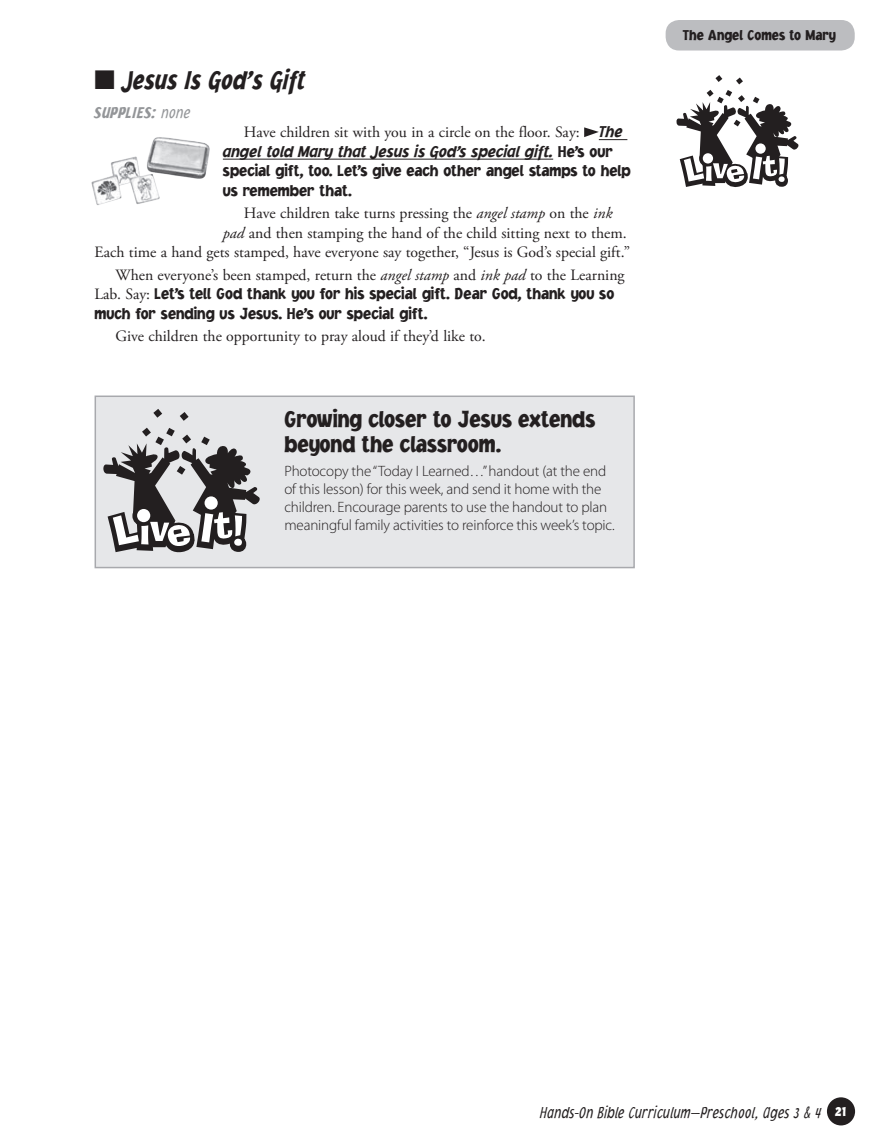
<style>
.page{position:relative;width:878px;height:1148px;background:#fff}
.page>*{position:absolute;margin:0;border:0;box-sizing:border-box;transform-origin:0 0}
.t1{font:italic 900 27px "Jacoby Cond ICG";letter-spacing:-.005em;color:#231f20;scale:.9 1}
.t2{font:900 24px/25.5px "Jacoby Cond ICG";color:#231f20}
.t3{font:900 16.5px/19.5px "Jacoby ICG";color:#231f20;scale:.9 1}
.t4{font:italic 300 16.5px "Jacoby Cond ICG";color:#231f20;scale:.9 1}
.t5{font:italic 900 16.5px "Jacoby Cond ICG";letter-spacing:.03em;color:#939598;scale:.95 1}
.t6{font:15.75px "Adobe Garamond Pro";color:#231f20}
.t7{font:300 15px/18px "Myriad Pro";letter-spacing:-.01em;color:#231f20}
.t8{font:900 15px "Jacoby Cond ICG";color:#231f20}
.s1{font-weight:300}
.s2{font-family:"Jacoby ICG";font-weight:900;font-style:italic;font-size:16.5px}
.s3{font-style:italic}
.s4{font-family:"Adobe Garamond Pro";font-weight:400;font-size:15.75px}
.s5{font-weight:900;font-style:normal;font-size:15px;color:#fff}
</style>
<div class="page">
<div style="left:826px;top:1097px;width:29px;height:28px;background:#231f20;border-radius:50%"></div>
<div style="left:665px;top:20px;width:189px;height:30px;background:#bcbdc0;border-radius:14px"></div>
<hr style="left:223px;top:159px;width:330px;height:1px;background:#231f20">
<svg style="left:584px;top:127px;width:43px;height:13px"></svg>
<svg style="left:676px;top:75px;width:123px;height:112px"></svg>
<div style="left:755px;top:143px;width:10px;height:11px;background:#fff;border-radius:50%"></div>
<div style="left:702px;top:153px;width:11px;height:10px;background:#fff;border-radius:50%"></div>
<img style="left:91px;top:137px;width:132px;height:68px">
<div style="left:95px;top:396px;width:539px;height:171px;background:#e6e7e9"></div>
<div style="left:94px;top:395px;width:540px;height:173px;border:2px solid #a8a9ad"></div>
<svg style="left:153px;top:409px;width:9px;height:9px"></svg>
<svg style="left:180px;top:412px;width:8px;height:9px"></svg>
<svg style="left:103px;top:427px;width:157px;height:126px"></svg>
<div style="left:204px;top:496px;width:14px;height:13px;background:#fff;border-radius:50%"></div>
<div style="left:137px;top:509px;width:13px;height:13px;background:#fff;border-radius:50%"></div>
<h1 class="t1" style="left:94px;top:64px;width:235px">■ Jesus Is God’s Gift</h1>
<p class="t5" style="left:95px;top:102px;width:102px">SUPPLIES: <span class="s1">none</span></p>
<p class="t6" style="left:244px;top:123px;width:380px">Have children sit with you in a circle on the floor. Say: <span class="s2">The</span></p>
<p class="t3" style="left:223px;top:141px;width:454px"><span class="s3">angel told Mary that Jesus is God’s special gift.</span> He’s our special gift, too. Let’s give each other angel stamps to help us remember that.</p>
<p class="t6" style="left:244px;top:204px;width:370px">Have children take turns pressing the <span class="s3">angel stamp</span> on the <span class="s3">ink</span></p>
<p class="t6" style="left:223px;top:223px;width:405px"><span class="s3">pad</span> and then stamping the hand of the child sitting next to them.</p>
<p class="t6" style="left:95px;top:243px;width:537px">Each time a hand gets stamped, have everyone say together, “Jesus is God’s special gift.”</p>
<p class="t6" style="left:115px;top:265px;width:510px">When everyone’s been stamped, return the <span class="s3">angel stamp</span> and <span class="s3">ink pad</span> to the Learning</p>
<p class="t3" style="left:94px;top:284px;width:579px"><span class="s4">Lab. Say:</span> Let’s tell God thank you for his special gift. Dear God, thank you so much for sending us Jesus. He’s our special gift.</p>
<p class="t6" style="left:116px;top:327px;width:371px">Give children the opportunity to pray aloud if they’d like to.</p>
<h2 class="t2" style="left:284px;top:405px;width:312px">Growing closer to Jesus extends beyond the classroom.</h2>
<p class="t7" style="left:284px;top:462px;width:332px">Photocopy the “Today I Learned…” handout (at the end of this lesson) for this week, and send it home with the children. Encourage parents to use the handout to plan meaningful family activities to reinforce this week’s topic.</p>
<p class="t8" style="left:682px;top:25px;width:155px">The Angel Comes to Mary</p>
<p class="t4" style="left:540px;top:1102px;width:341px">Hands-On Bible Curriculum—Preschool, Ages 3 &amp; 4 <span class="s5">21</span></p>
</div>
